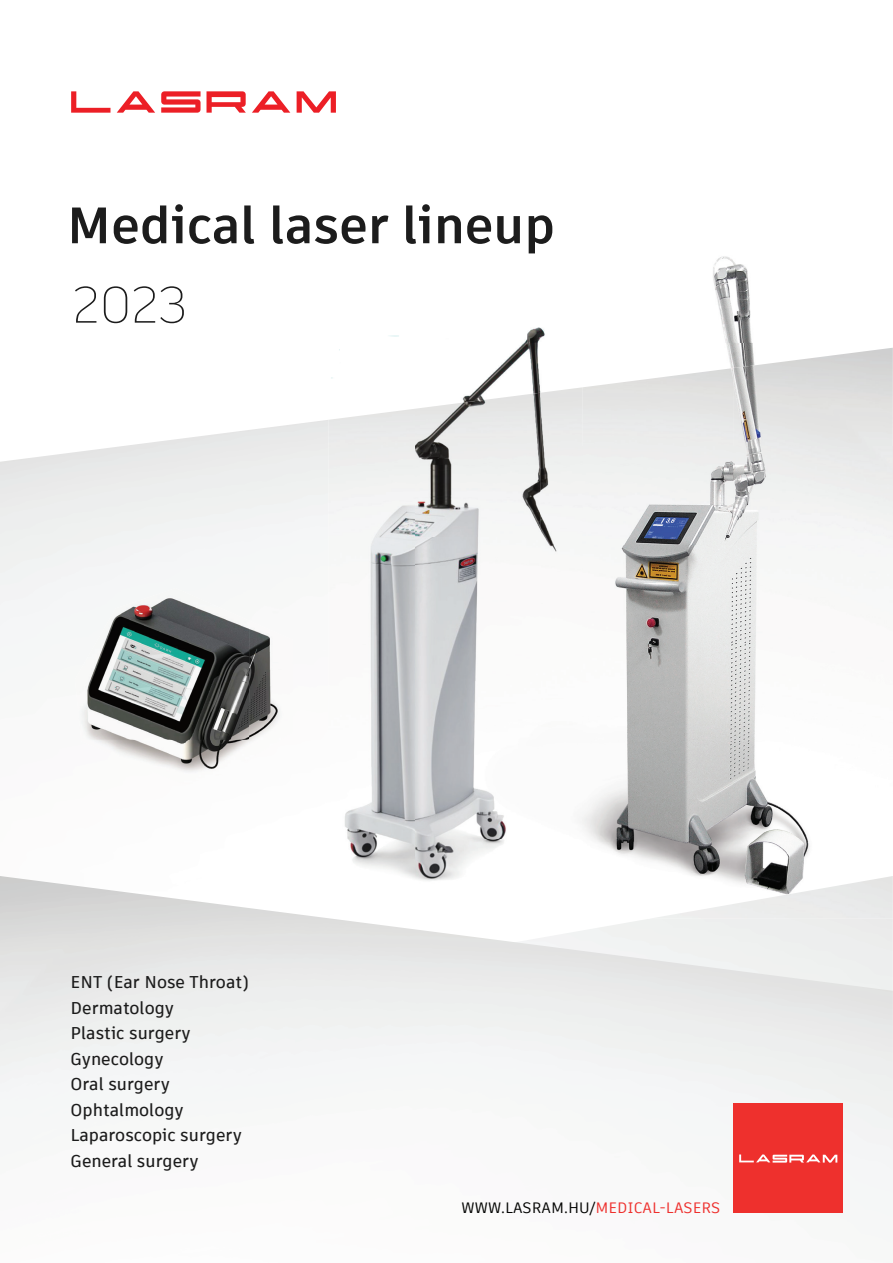
<style>
.page{position:relative;width:893px;height:1263px;background:#fff}
.page>*{position:absolute;margin:0;border:0;box-sizing:border-box;transform-origin:0 0}
.t1{font:700 51px "Artifakt Element";color:#1c1c1c}
.t2{font:100 51px "Artifakt Element";color:#1c1c1c}
.t3{font:500 16.95px/25.5px "Artifakt Element";color:#1c1c1c}
.t4{font:15px "Artifakt Element";color:#040503}
.s1{color:#ee302d}
</style>
<div class="page">
<img style="left:0;top:876px;width:893px;height:337px">
<svg style="left:71px;top:91px;width:265px;height:22px"></svg>
<img style="left:75px;top:588px;width:174px;height:152px">
<img style="left:249px;top:620px;width:44px;height:139px">
<img style="left:81px;top:740px;width:168px;height:50px">
<img style="left:713px;top:256px;width:39px;height:87px">
<img style="left:726px;top:343px;width:27px;height:25px">
<img style="left:415px;top:891px;width:234px;height:28px">
<img style="left:582px;top:368px;width:151px;height:474px">
<img style="left:733px;top:348px;width:160px;height:494px">
<img style="left:415px;top:842px;width:395px;height:49px">
<img style="left:649px;top:876px;width:244px;height:43px">
<img style="left:415px;top:239px;width:135px;height:14px">
<div style="left:733px;top:1102px;width:110px;height:110px;background:#ee302d"></div>
<svg style="left:739px;top:1154px;width:98px;height:8px"></svg>
<img style="left:328px;top:409px;width:87px;height:481px">
<img style="left:473px;top:327px;width:72px;height:66px">
<img style="left:415px;top:393px;width:125px;height:446px">
<img style="left:540px;top:387px;width:42px;height:436px">
<img style="left:415px;top:839px;width:167px;height:51px">
<h1 class="t1" style="left:67px;top:190px;width:490px">Medical laser lineup</h1>
<h1 class="t2" style="left:73px;top:269px;width:116px">2023</h1>
<p class="t3" style="left:71px;top:970px;width:180px">ENT (Ear Nose Throat)<br>Dermatology<br>Plastic surgery<br>Gynecology<br>Oral surgery<br>Ophtalmology<br>Laparoscopic surgery<br>General surgery</p>
<p class="t4" style="left:461px;top:1197px;width:260px">WWW.LASRAM.HU/<span class="s1">MEDICAL-LASERS</span></p>
</div>
